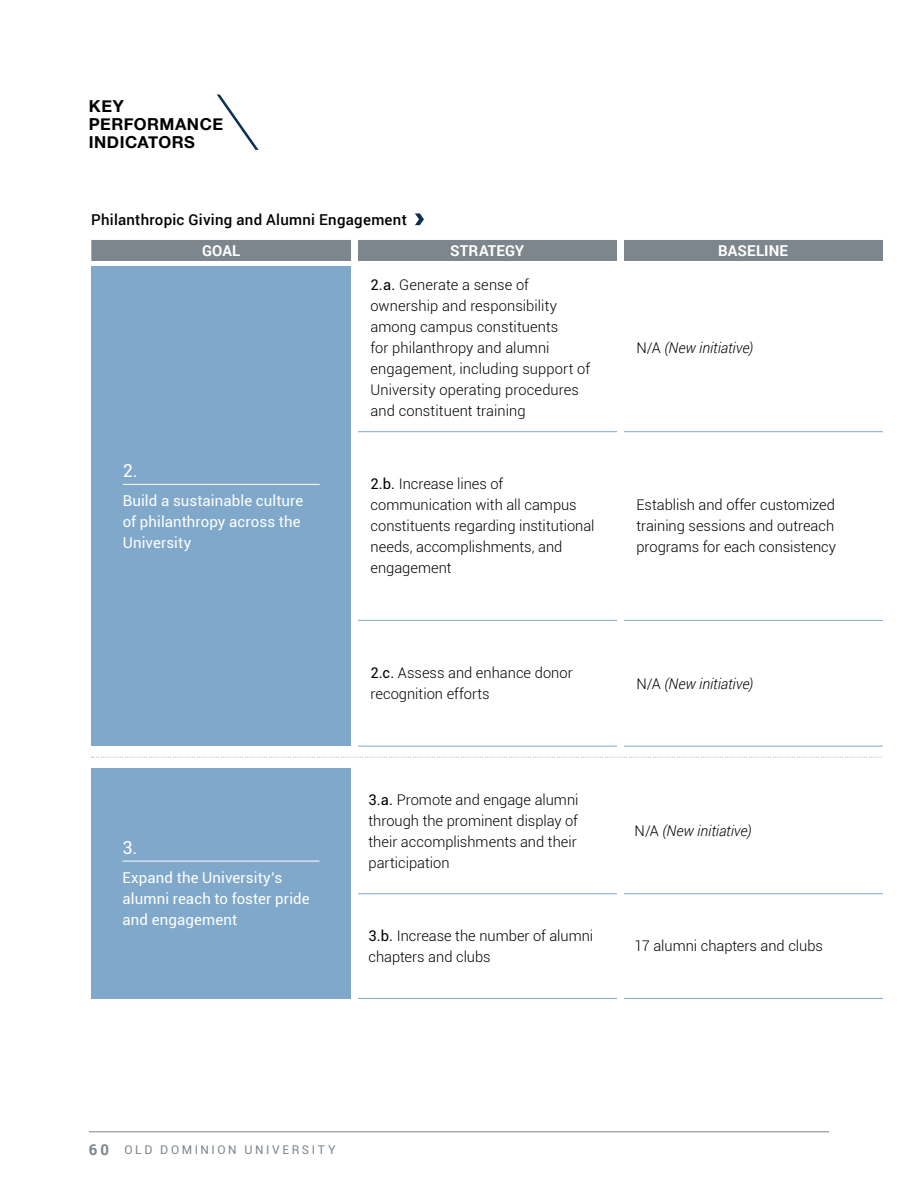
<style>
.page{position:relative;width:918px;height:1188px;background:#fff}
.page>*{position:absolute;margin:0;border:0;box-sizing:border-box;transform-origin:0 0}
.t1{font:18px "Roboto";color:#fff}
.t2{font:700 16.5px/18px "Helvetica Neue";letter-spacing:.03em;color:#000}
.t3{font:15px/21px "Roboto";letter-spacing:.005em;color:#fff}
.t4{font:500 15px "Roboto";letter-spacing:.02em;color:#000}
.t5{font:700 15px "Roboto";letter-spacing:.005em;color:#fff}
.t6{font:300 14.7px/21px "Roboto";color:#000}
.t7{font:italic 300 14.7px "Roboto";letter-spacing:-.005em;color:#000}
.t8{font:12px "Roboto";letter-spacing:.215em;color:#7d868c}
.s1{font-weight:400}
.s2{font-style:normal}
.s3{font-weight:700;font-size:15px}
</style>
<div class="page">
<hr style="left:89px;top:1132px;width:740px;height:1px;background:#7d868c">
<div style="left:91px;top:240px;width:792px;height:21px;background:#7d868c"></div>
<hr style="left:354px;top:431px;width:266px;height:1px;background:#7fa8cb">
<hr style="left:620px;top:431px;width:266px;height:1px;background:#7fa8cb">
<hr style="left:354px;top:620px;width:266px;height:1px;background:#7fa8cb">
<hr style="left:620px;top:620px;width:266px;height:1px;background:#7fa8cb">
<hr style="left:354px;top:746px;width:266px;height:1px;background:#7fa8cb">
<hr style="left:620px;top:746px;width:266px;height:1px;background:#7fa8cb">
<div style="left:91px;top:266px;width:260px;height:480px;background:#7fa8cb"></div>
<hr style="left:123px;top:484px;width:197px;height:1px;background:#fff">
<svg style="left:415px;top:213px;width:9px;height:12px"></svg>
<hr style="left:352px;top:893px;width:266px;height:1px;background:#7fa8cb">
<hr style="left:618px;top:893px;width:266px;height:1px;background:#7fa8cb">
<hr style="left:352px;top:998px;width:266px;height:1px;background:#7fa8cb">
<hr style="left:618px;top:998px;width:266px;height:1px;background:#7fa8cb">
<div style="left:91px;top:768px;width:260px;height:230px;background:#7fa8cb"></div>
<hr style="left:123px;top:861px;width:197px;height:1px;background:#fff">
<svg style="left:217px;top:94px;width:42px;height:56px"></svg>
<div style="left:351px;top:235px;width:6px;height:803px;background:#fff"></div>
<div style="left:617px;top:236px;width:6px;height:803px;background:#fff"></div>
<svg style="left:92px;top:757px;width:790px;height:1px"></svg>
<div style="left:883px;top:227px;width:6px;height:867px;background:#fff"></div>
<p class="t2" style="left:89px;top:98px;width:136px">KEY<br>PERFORMANCE<br>INDICATORS</p>
<p class="t4" style="left:91px;top:209px;width:317px">Philanthropic Giving and Alumni Engagement</p>
<p class="t5" style="left:202px;top:240px;width:40px">GOAL</p>
<p class="t5" style="left:450px;top:240px;width:76px">STRATEGY</p>
<p class="t5" style="left:718px;top:240px;width:71px">BASELINE</p>
<p class="t6" style="left:370px;top:274px;width:221px"><span class="s1">2.a.</span> Generate a sense of ownership and responsibility among campus constituents<br>for philanthropy and alumni engagement, including support of<br>University operating procedures and constituent training</p>
<p class="t7" style="left:636px;top:338px;width:118px"><span class="s2">N/A</span> (New initiative)</p>
<p class="t1" style="left:123px;top:458px;width:16px">2.</p>
<p class="t3" style="left:123px;top:490px;width:182px">Build a sustainable culture of philanthropy across the<br>University</p>
<p class="t1" style="left:123px;top:835px;width:16px">3.</p>
<p class="t3" style="left:123px;top:867px;width:189px">Expand the University’s alumni reach to foster pride and engagement</p>
<p class="t6" style="left:370px;top:473px;width:226px"><span class="s1">2.b.</span> Increase lines of communication with all campus constituents regarding institutional needs, accomplishments, and engagement</p>
<p class="t6" style="left:636px;top:494px;width:201px;text-align:justify">Establish and offer customized training sessions and outreach programs for each consistency</p>
<p class="t6" style="left:370px;top:662px;width:204px"><span class="s1">2.c.</span> Assess and enhance donor recognition efforts</p>
<p class="t7" style="left:636px;top:673px;width:118px"><span class="s2">N/A</span> (New initiative)</p>
<p class="t6" style="left:369px;top:788px;width:211px;text-align:justify"><span class="s1">3.a.</span> Promote and engage alumni through the prominent display of their accomplishments and their participation</p>
<p class="t7" style="left:635px;top:821px;width:118px"><span class="s2">N/A</span> (New initiative)</p>
<p class="t6" style="left:369px;top:925px;width:226px"><span class="s1">3.b.</span> Increase the number of alumni chapters and clubs</p>
<p class="t6" style="left:635px;top:935px;width:190px">17 alumni chapters and clubs</p>
<p class="t8" style="left:89px;top:1142px;width:248px"><span class="s3">60</span> OLD DOMINION UNIVERSITY</p>
</div>
